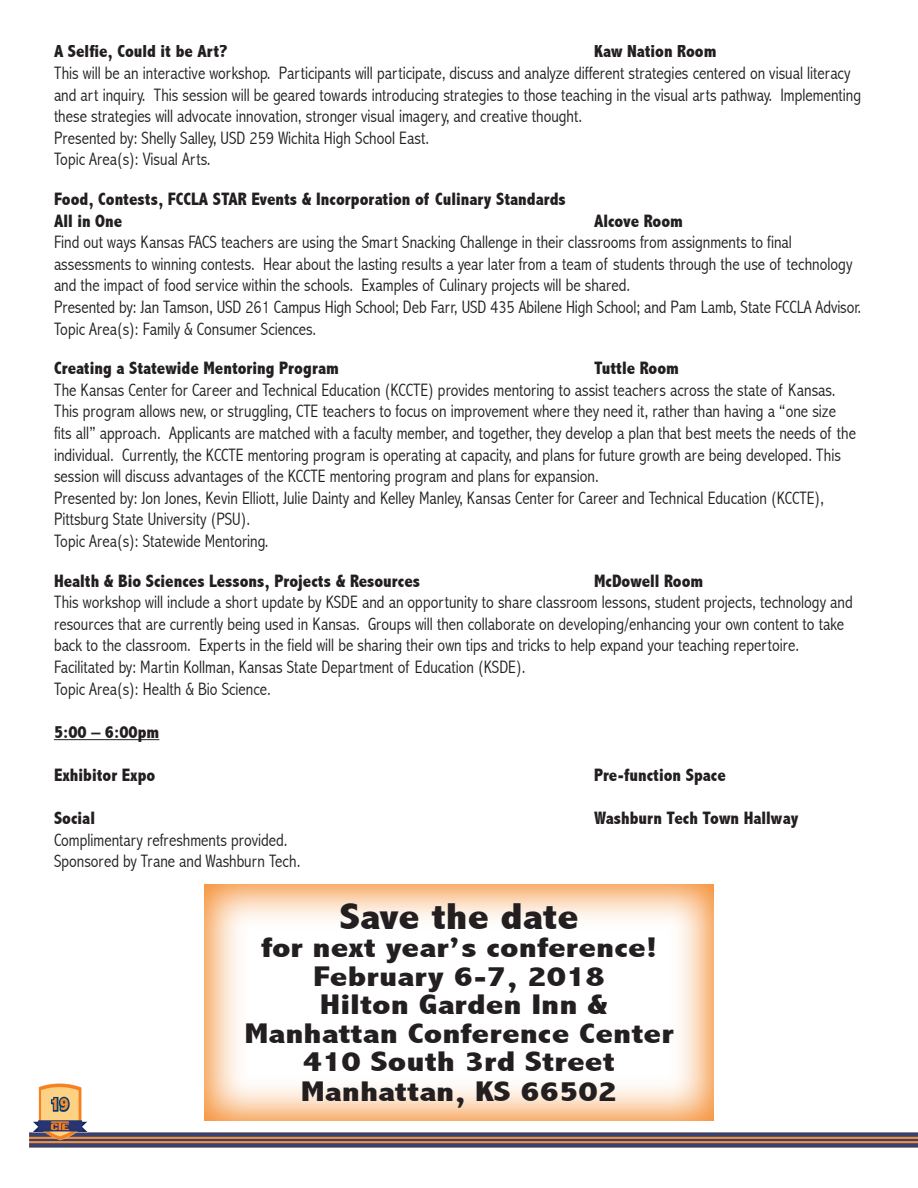
<style>
.page{position:relative;width:918px;height:1188px;background:#fff}
.page>*{position:absolute;margin:0;border:0;box-sizing:border-box;transform-origin:0 0}
.t1{font:800 condensed 37.5px "Abadi";color:#231f20;scale:1.21 1}
.t2{font:800 condensed 28.5px/28.8px "Abadi";color:#231f20;text-align:center;scale:1.33 1}
.t3{font:300 condensed 18px/21.6px "Abadi";color:#231f20}
.t4{font:800 condensed 18px/21.6px "Abadi";color:#231f20}
.t5{font:800 condensed 18px "Abadi";color:#f59036}
</style>
<div class="page">
<div style="left:29px;top:1132px;width:889px;height:16px;background:#ee8d38"></div>
<svg style="left:29px;top:1133px;width:889px;height:4px;background:#3f466f"></svg>
<hr style="left:29px;top:1139px;width:889px;height:2px;background:#364273">
<svg style="left:29px;top:1143px;width:889px;height:4px;background:#3f456f"></svg>
<hr style="left:54px;top:739px;width:105px;height:1px;background:#231f20">
<svg style="left:204px;top:884px;width:510px;height:237px"></svg>
<img style="left:32px;top:1083px;width:56px;height:58px">
<svg style="left:49px;top:1095px;width:23px;height:18px"></svg>
<p class="t4" style="left:54px;top:41px;width:175px">A Selfie, Could it be Art?</p>
<p class="t4" style="left:594px;top:41px;width:124px">Kaw Nation Room</p>
<p class="t3" style="left:54px;top:63px;width:809px">This will be an interactive workshop. Participants will participate, discuss and analyze different strategies centered on visual literacy and art inquiry. This session will be geared towards introducing strategies to those teaching in the visual arts pathway. Implementing these strategies will advocate innovation, stronger visual imagery, and creative thought.<br>Presented by: Shelly Salley, USD 259 Wichita High School East.<br>Topic Area(s): Visual Arts.</p>
<p class="t4" style="left:54px;top:189px;width:513px">Food, Contests, FCCLA STAR Events &amp; Incorporation of Culinary Standards<br>All in One</p>
<p class="t4" style="left:594px;top:210px;width:91px">Alcove Room</p>
<p class="t3" style="left:54px;top:232px;width:809px">Find out ways Kansas FACS teachers are using the Smart Snacking Challenge in their classrooms from assignments to final assessments to winning contests. Hear about the lasting results a year later from a team of students through the use of technology and the impact of food service within the schools. Examples of Culinary projects will be shared.<br>Presented by: Jan Tamson, USD 261 Campus High School; Deb Farr, USD 435 Abilene High School; and Pam Lamb, State FCCLA Advisor.<br>Topic Area(s): Family &amp; Consumer Sciences.</p>
<p class="t4" style="left:54px;top:358px;width:286px">Creating a Statewide Mentoring Program</p>
<p class="t4" style="left:594px;top:358px;width:86px">Tuttle Room</p>
<p class="t3" style="left:54px;top:380px;width:804px">The Kansas Center for Career and Technical Education (KCCTE) provides mentoring to assist teachers across the state of Kansas.<br>This program allows new, or struggling, CTE teachers to focus on improvement where they need it, rather than having a “one size fits all” approach. Applicants are matched with a faculty member, and together, they develop a plan that best meets the needs of the individual. Currently, the KCCTE mentoring program is operating at capacity, and plans for future growth are being developed. This session will discuss advantages of the KCCTE mentoring program and plans for expansion.<br>Presented by: Jon Jones, Kevin Elliott, Julie Dainty and Kelley Manley, Kansas Center for Career and Technical Education (KCCTE), Pittsburg State University (PSU).<br>Topic Area(s): Statewide Mentoring.</p>
<p class="t4" style="left:54px;top:570px;width:368px">Health &amp; Bio Sciences Lessons, Projects &amp; Resources</p>
<p class="t4" style="left:594px;top:570px;width:111px">McDowell Room</p>
<p class="t3" style="left:54px;top:592px;width:800px">This workshop will include a short update by KSDE and an opportunity to share classroom lessons, student projects, technology and resources that are currently being used in Kansas. Groups will then collaborate on developing/enhancing your own content to take back to the classroom. Experts in the field will be sharing their own tips and tricks to help expand your teaching repertoire.<br>Facilitated by: Martin Kollman, Kansas State Department of Education (KSDE).<br>Topic Area(s): Health &amp; Bio Science.</p>
<p class="t4" style="left:54px;top:722px;width:107px">5:00 – 6:00pm</p>
<p class="t4" style="left:54px;top:765px;width:103px">Exhibitor Expo</p>
<p class="t4" style="left:594px;top:765px;width:133px">Pre-function Space</p>
<p class="t4" style="left:54px;top:808px;width:43px">Social</p>
<p class="t4" style="left:594px;top:808px;width:206px">Washburn Tech Town Hallway</p>
<p class="t3" style="left:54px;top:830px;width:248px">Complimentary refreshments provided.<br>Sponsored by Trane and Washburn Tech.</p>
<h1 class="t1" style="left:339px;top:896px;width:199px">Save the date</h1>
<h2 class="t2" style="left:244px;top:934px;width:324px">for next year’s conference!<br>February 6-7, 2018<br>Hilton Garden Inn &amp;<br>Manhattan Conference Center<br>410 South 3rd Street<br>Manhattan, KS 66502</h2>
<p class="t5" style="left:51px;top:1094px;width:20px">19</p>
</div>
